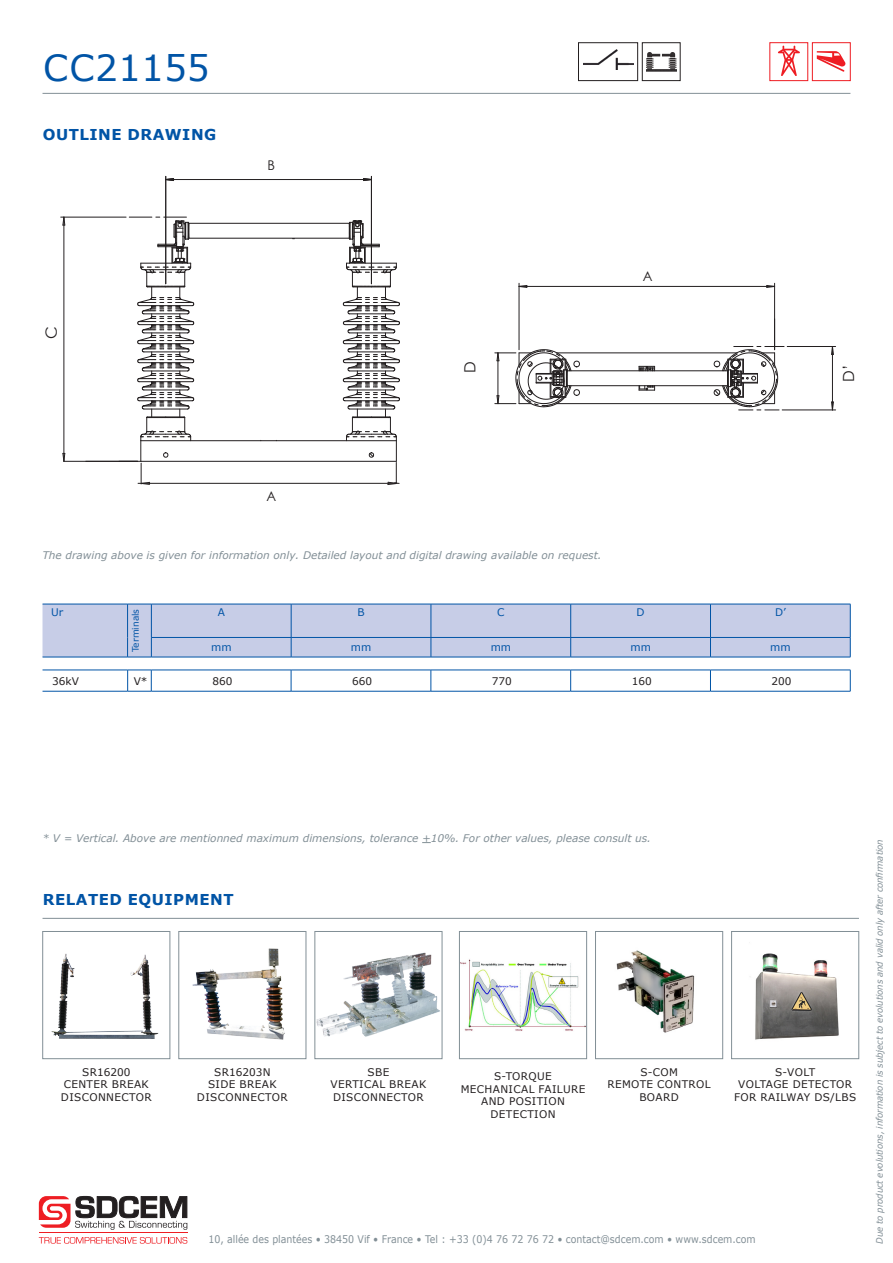
<style>
.page{position:relative;width:893px;height:1263px;background:#fff}
.page>*{position:absolute;margin:0;border:0;box-sizing:border-box;transform-origin:0 0}
.t1{font:36px "Verdana";color:#0154a6}
.t2{font:15.45px "Century Gothic";color:#231f20}
.t3{font:700 15px "Verdana";letter-spacing:.035em;color:#0154a6}
.t4{font:13.35px "Century Gothic";color:#231f20}
.t5{font:10.5px/12.6px "Verdana";letter-spacing:.035em;color:#231f20;text-align:center}
.intro{font:italic 10.5px "Verdana";color:#828f96}
.t6{font:10.5px "Verdana";color:#828f96;scale:.9 1}
.t7{font:10.5px "Verdana";color:#0154a6}
.t8{font:10.5px "Verdana";color:#231f20}
.t9{font:italic 9px "Verdana";letter-spacing:-.01em;color:#828f96;scale:.95 1}
.t10{font:9px "Verdana";color:#0154a6}
</style>
<div class="page">
<svg style="left:39px;top:1196px;width:149px;height:34px"></svg>
<svg style="left:39px;top:1237px;width:148px;height:6px"></svg>
<hr style="left:39px;top:1232px;width:148px;height:1px;background:#ee1d23">
<hr style="left:43px;top:93px;width:807px;height:1px;background:#828f96">
<hr style="left:43px;top:918px;width:816px;height:1px;background:#828f96">
<img style="left:51px;top:953px;width:108px;height:86px">
<div style="left:43px;top:931px;width:127px;height:128px;border:1px solid #828f96"></div>
<img style="left:317px;top:952px;width:123px;height:85px">
<div style="left:315px;top:931px;width:127px;height:128px;border:1px solid #828f96"></div>
<img style="left:192px;top:948px;width:93px;height:92px">
<div style="left:179px;top:931px;width:127px;height:128px;border:1px solid #828f96"></div>
<img style="left:461px;top:959px;width:124px;height:72px">
<div style="left:459px;top:931px;width:128px;height:128px;border:1px solid #828f96"></div>
<img style="left:755px;top:953px;width:84px;height:87px">
<div style="left:731px;top:931px;width:128px;height:128px;border:1px solid #828f96"></div>
<img style="left:616px;top:950px;width:79px;height:83px">
<div style="left:595px;top:931px;width:128px;height:128px;border:1px solid #828f96"></div>
<hr style="left:43px;top:670px;width:85px;height:1px;background:#0154a6">
<hr style="left:43px;top:691px;width:85px;height:1px;background:#0154a6">
<hr style="left:151px;top:670px;width:140px;height:1px;background:#0154a6">
<hr style="left:291px;top:670px;width:140px;height:1px;background:#0154a6">
<svg style="left:291px;top:670px;width:1px;height:21px"></svg>
<hr style="left:431px;top:670px;width:140px;height:1px;background:#0154a6">
<svg style="left:431px;top:670px;width:1px;height:21px"></svg>
<hr style="left:571px;top:670px;width:139px;height:1px;background:#0154a6">
<svg style="left:570px;top:670px;width:1px;height:21px"></svg>
<hr style="left:710px;top:670px;width:140px;height:1px;background:#0154a6">
<svg style="left:710px;top:670px;width:1px;height:21px"></svg>
<svg style="left:850px;top:670px;width:1px;height:21px"></svg>
<svg style="left:127px;top:670px;width:25px;height:22px"></svg>
<hr style="left:151px;top:691px;width:140px;height:1px;background:#0154a6">
<hr style="left:291px;top:691px;width:140px;height:1px;background:#0154a6">
<hr style="left:431px;top:691px;width:140px;height:1px;background:#0154a6">
<hr style="left:571px;top:691px;width:139px;height:1px;background:#0154a6">
<hr style="left:710px;top:691px;width:140px;height:1px;background:#0154a6">
<svg style="left:43px;top:604px;width:808px;height:54px"></svg>
<hr style="left:189px;top:238px;width:160px;height:1px;background:#231f20">
<hr style="left:189px;top:223px;width:160px;height:1px;background:#231f20">
<hr style="left:141px;top:461px;width:255px;height:1px;background:#231f20">
<hr style="left:141px;top:440px;width:255px;height:1px;background:#231f20">
<hr style="left:166px;top:179px;width:205px;height:1px;background:#231f20">
<hr style="left:371px;top:176px;width:1px;height:108px;background:#231f20">
<svg style="left:363px;top:178px;width:8px;height:3px"></svg>
<hr style="left:165px;top:176px;width:1px;height:108px;background:#231f20">
<svg style="left:165px;top:178px;width:9px;height:3px"></svg>
<hr style="left:64px;top:461px;width:77px;height:1px;background:#231f20">
<hr style="left:61px;top:217px;width:65px;height:1px;background:#231f20">
<hr style="left:64px;top:217px;width:1px;height:244px;background:#231f20">
<svg style="left:62px;top:453px;width:3px;height:9px"></svg>
<svg style="left:62px;top:216px;width:3px;height:10px"></svg>
<hr style="left:138px;top:483px;width:261px;height:1px;background:#231f20">
<svg style="left:119px;top:217px;width:77px;height:268px"></svg>
<svg style="left:343px;top:220px;width:57px;height:265px"></svg>
<hr style="left:567px;top:385px;width:160px;height:1px;background:#231f20">
<hr style="left:567px;top:370px;width:160px;height:1px;background:#231f20">
<hr style="left:557px;top:403px;width:180px;height:1px;background:#231f20">
<hr style="left:557px;top:352px;width:180px;height:1px;background:#231f20">
<svg style="left:639px;top:386px;width:16px;height:5px"></svg>
<svg style="left:639px;top:366px;width:16px;height:5px"></svg>
<hr style="left:774px;top:283px;width:1px;height:67px;background:#231f20">
<hr style="left:519px;top:283px;width:1px;height:67px;background:#231f20">
<hr style="left:519px;top:286px;width:256px;height:1px;background:#231f20">
<svg style="left:766px;top:285px;width:9px;height:3px"></svg>
<svg style="left:518px;top:285px;width:10px;height:3px"></svg>
<svg style="left:713px;top:346px;width:71px;height:65px"></svg>
<hr style="left:787px;top:346px;width:49px;height:1px;background:#231f20">
<hr style="left:782px;top:410px;width:54px;height:1px;background:#231f20">
<hr style="left:832px;top:346px;width:1px;height:64px;background:#231f20">
<svg style="left:831px;top:347px;width:3px;height:8px"></svg>
<svg style="left:831px;top:401px;width:3px;height:9px"></svg>
<svg style="left:495px;top:349px;width:85px;height:59px"></svg>
<svg style="left:778px;top:46px;width:22px;height:30px"></svg>
<div style="left:812px;top:43px;width:38px;height:38px;border:1px solid #ee1d23"></div>
<svg style="left:817px;top:51px;width:28px;height:21px"></svg>
<img style="left:646px;top:52px;width:30px;height:20px">
<div style="left:642px;top:43px;width:38px;height:38px;border:1px solid #231f20"></div>
<img style="left:583px;top:49px;width:50px;height:21px">
<div style="left:578px;top:43px;width:60px;height:38px;border:1px solid #231f20"></div>
<p class="t1" style="left:43px;top:43px;width:168px">CC21155</p>
<p class="t3" style="left:43px;top:124px;width:175px">OUTLINE DRAWING</p>
<p class="t4" style="left:268px;top:156px;width:9px">B</p>
<p class="t2" style="left:41px;top:339px;width:14px;rotate:-90deg">C</p>
<p class="t2" style="left:459px;top:373px;width:13px;rotate:-90deg">D</p>
<p class="t4" style="left:643px;top:267px;width:11px">A</p>
<p class="t4" style="left:267px;top:487px;width:11px">A</p>
<p class="intro" style="left:43px;top:548px;width:561px">The drawing above is given for information only. Detailed layout and digital drawing available on request.</p>
<p class="t7" style="left:51px;top:605px;width:14px">Ur</p>
<p class="t10" style="left:129px;top:652px;width:45px;rotate:-90deg">Terminals</p>
<p class="t7" style="left:218px;top:605px;width:9px">A</p>
<p class="t7" style="left:358px;top:605px;width:9px">B</p>
<p class="t7" style="left:497px;top:605px;width:9px">C</p>
<p class="t7" style="left:637px;top:605px;width:10px">D</p>
<p class="t7" style="left:775px;top:605px;width:12px">D’</p>
<p class="t7" style="left:211px;top:640px;width:22px">mm</p>
<p class="t7" style="left:351px;top:640px;width:22px">mm</p>
<p class="t7" style="left:491px;top:640px;width:22px">mm</p>
<p class="t7" style="left:630px;top:640px;width:22px">mm</p>
<p class="t7" style="left:770px;top:640px;width:22px">mm</p>
<p class="t5" style="left:52px;top:674px;width:28px">36kV</p>
<p class="t5" style="left:134px;top:674px;width:15px">V*</p>
<p class="t5" style="left:212px;top:674px;width:22px">860</p>
<p class="t5" style="left:352px;top:674px;width:22px">660</p>
<p class="t5" style="left:492px;top:674px;width:22px">770</p>
<p class="t5" style="left:632px;top:674px;width:22px">160</p>
<p class="t5" style="left:771px;top:674px;width:22px">200</p>
<p class="t2" style="left:838px;top:382px;width:19px;rotate:-90deg">D’</p>
<p class="intro" style="left:43px;top:831px;width:610px">* V = Vertical. Above are mentionned maximum dimensions, tolerance +10%. For other values, please consult us.</p>
<p class="t3" style="left:43px;top:888px;width:192px">RELATED EQUIPMENT</p>
<p class="t8" style="left:82px;top:1065px;width:50px">SR16200</p>
<p class="t5" style="left:61px;top:1078px;width:92px;text-align:left">CENTER BREAK<br>DISCONNECTOR</p>
<p class="t8" style="left:214px;top:1065px;width:58px">SR16203N</p>
<p class="t5" style="left:197px;top:1078px;width:92px">SIDE BREAK<br>DISCONNECTOR</p>
<p class="t5" style="left:368px;top:1065px;width:23px">SBE</p>
<p class="t5" style="left:331px;top:1078px;width:97px;text-align:left">VERTICAL BREAK<br>DISCONNECTOR</p>
<p class="t5" style="left:494px;top:1070px;width:59px">S-TORQUE</p>
<p class="t5" style="left:461px;top:1082px;width:126px">MECHANICAL FAILURE<br>AND POSITION<br>DETECTION</p>
<p class="t5" style="left:640px;top:1065px;width:39px">S-COM</p>
<p class="t5" style="left:607px;top:1078px;width:105px">REMOTE CONTROL<br>BOARD</p>
<p class="t5" style="left:775px;top:1065px;width:42px">S-VOLT</p>
<p class="t5" style="left:734px;top:1078px;width:123px">VOLTAGE DETECTOR<br>FOR RAILWAY DS/LBS</p>
<p class="t6" style="left:208px;top:1232px;width:610px">10, allée des plantées • 38450 Vif • France • Tel : +33 (0)4 76 72 76 72 • contact@sdcem.com • www.sdcem.com</p>
<p class="t9" style="left:873px;top:1243px;width:427px;rotate:-90deg">Due to product evolutions, information is subject to evolutions and valid only after confirmation</p>
</div>
